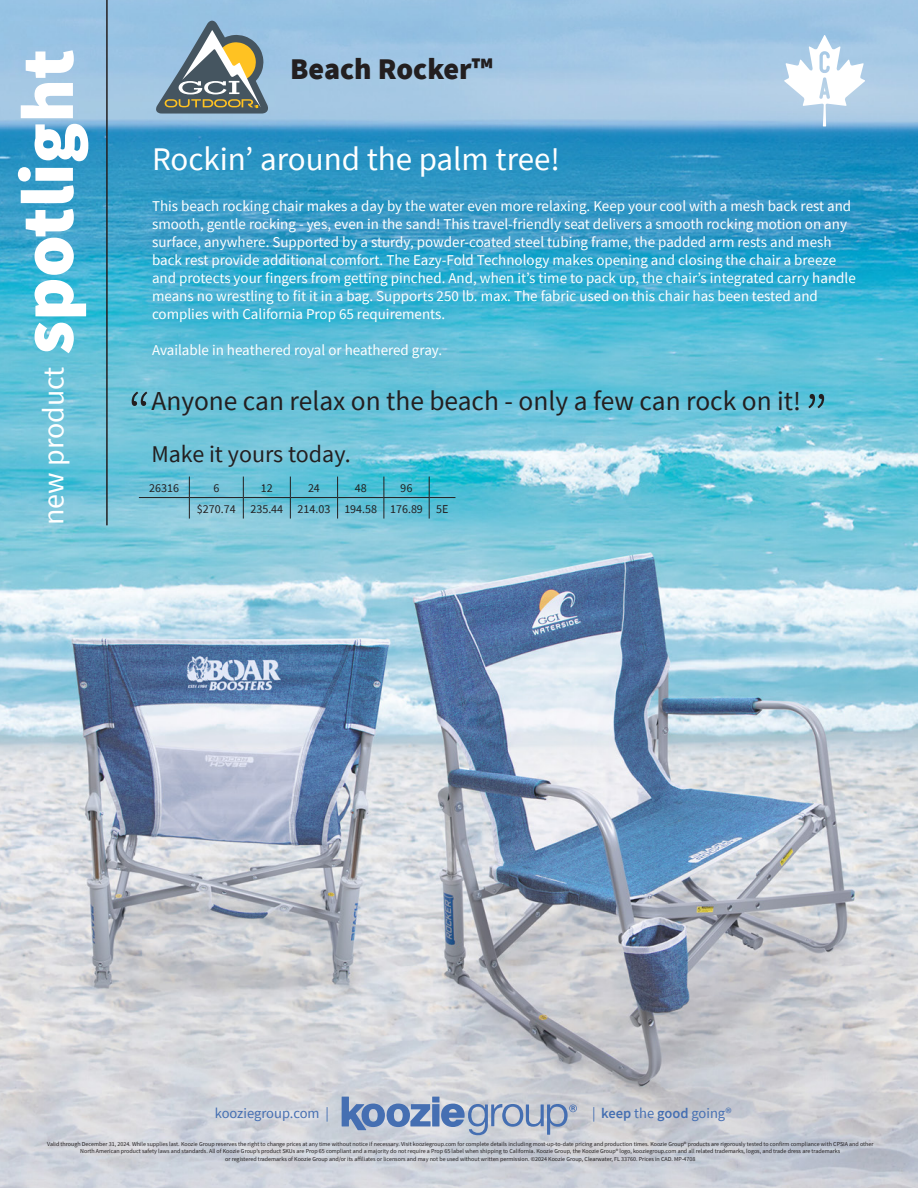
<style>
.page{position:relative;width:918px;height:1188px;background:#fff}
.page>*{position:absolute;margin:0;border:0;box-sizing:border-box;transform-origin:0 0}
.t1{font:900 75px "Source Sans Pro";color:#fff}
.t2{font:300 64.5px "Source Sans Pro";color:#231f20}
.t3{font:33px "Source Sans Pro";color:#fff}
.t4{font:900 30px "Source Sans Pro";color:#231f20}
.t5{font:30px "Source Sans Pro";color:#fff}
.t6{font:27.45px "Source Sans Pro";color:#231f20}
.t7{font:24px "Source Sans Pro";color:#231f20}
.t8{font:15px/18px "Source Sans Pro";color:#fff}
.t9{font:14.55px "Source Sans Pro";color:#456fb2}
.t10{font:12px "Source Sans Pro";color:#231f20}
.t11{font:6px "Source Sans Pro";color:#231f20}
.s1{font-weight:600}
</style>
<div class="page">
<img style="left:0;top:0;width:918px;height:1188px">
<hr style="left:106px;top:0;width:2px;height:525px;background:#231f20">
<hr style="left:139px;top:497px;width:50px;height:1px;background:#231f20">
<hr style="left:189px;top:497px;width:54px;height:1px;background:#231f20">
<svg style="left:189px;top:477px;width:1px;height:42px"></svg>
<hr style="left:243px;top:497px;width:47px;height:1px;background:#231f20">
<svg style="left:243px;top:477px;width:1px;height:42px"></svg>
<hr style="left:290px;top:497px;width:48px;height:1px;background:#231f20">
<svg style="left:290px;top:477px;width:1px;height:42px"></svg>
<hr style="left:338px;top:497px;width:46px;height:1px;background:#231f20">
<svg style="left:337px;top:477px;width:1px;height:42px"></svg>
<hr style="left:384px;top:497px;width:45px;height:1px;background:#231f20">
<svg style="left:384px;top:477px;width:1px;height:42px"></svg>
<svg style="left:429px;top:477px;width:26px;height:42px"></svg>
<svg style="left:154px;top:19px;width:116px;height:95px;background:#899a9d"></svg>
<div style="left:432px;top:1104px;width:7px;height:22px;background:#456fb2"></div>
<div style="left:432px;top:1097px;width:7px;height:6px;background:#456fb2"></div>
<svg style="left:342px;top:1097px;width:89px;height:33px;background:#8ba1c6"></svg>
<svg style="left:441px;top:1104px;width:136px;height:31px;background:#a2b1ca"></svg>
<svg style="left:784px;top:35px;width:81px;height:91px"></svg>
<div style="left:129px;top:178px;width:749px;height:203px;background:#456fb2;opacity:.7"></div>
<p class="t1" style="left:-4px;top:355px;width:307px;rotate:-90deg">spotlight</p>
<p class="t4" style="left:290px;top:48px;width:204px">Beach Rocker™</p>
<p class="t3" style="left:152px;top:139px;width:410px">Rockin’ around the palm tree!</p>
<p class="t8" style="left:152px;top:197px;width:705px">This beach rocking chair makes a day by the water even more relaxing. Keep your cool with a mesh back rest and smooth, gentle rocking - yes, even in the sand! This travel-friendly seat delivers a smooth rocking motion on any surface, anywhere. Supported by a sturdy, powder-coated steel tubing frame, the padded arm rests and mesh back rest provide additional comfort. The Eazy-Fold Technology makes opening and closing the chair a breeze and protects your fingers from getting pinched. And, when it’s time to pack up, the chair’s integrated carry handle means no wrestling to fit it in a bag. Supports 250 lb. max. The fabric used on this chair has been tested and complies with California Prop 65 requirements.</p>
<p class="t8" style="left:152px;top:341px;width:292px">Available in heathered royal or heathered gray.</p>
<p class="t5" style="left:34px;top:525px;width:160px;rotate:-90deg">new product</p>
<p class="t2" style="left:128px;top:376px;width:25px">“</p>
<p class="t6" style="left:151px;top:384px;width:651px">Anyone can relax on the beach - only a few can rock on it!</p>
<p class="t2" style="left:805px;top:378px;width:25px">”</p>
<p class="t7" style="left:151px;top:439px;width:201px">Make it yours today.</p>
<p class="t10" style="left:149px;top:480px;width:31px">26316</p>
<p class="t10" style="left:213px;top:480px;width:7px">6</p>
<p class="t10" style="left:261px;top:480px;width:13px">12</p>
<p class="t10" style="left:308px;top:480px;width:13px">24</p>
<p class="t10" style="left:355px;top:480px;width:13px">48</p>
<p class="t10" style="left:400px;top:480px;width:14px">96</p>
<p class="t10" style="left:197px;top:501px;width:40px">$270.74</p>
<p class="t10" style="left:250px;top:501px;width:34px">235.44</p>
<p class="t10" style="left:298px;top:501px;width:34px">214.03</p>
<p class="t10" style="left:344px;top:501px;width:34px">194.58</p>
<p class="t10" style="left:390px;top:501px;width:34px">176.89</p>
<p class="t10" style="left:436px;top:501px;width:14px">5E</p>
<p class="t9" style="left:215px;top:1104px;width:116px">kooziegroup.com |</p>
<p class="t9" style="left:592px;top:1104px;width:141px">| <span class="s1">keep</span> the <span class="s1">good</span> going®</p>
<p class="t11" style="left:47px;top:1140px;width:828px">Valid through December 31, 2024. While supplies last. Koozie Group reserves the right to change prices at any time without notice if necessary. Visit kooziegroup.com for complete details including most-up-to-date pricing and production times. Koozie Group® products are rigorously tested to confirm compliance with CPSIA and other</p>
<p class="t11" style="left:80px;top:1147px;width:762px">North American product safety laws and standards. All of Koozie Group’s product SKUs are Prop 65 compliant and a majority do not require a Prop 65 label when shipping to California. Koozie Group, the Koozie Group® logo, kooziegroup.com and all related trademarks, logos, and trade dress are trademarks</p>
<p class="t11" style="left:225px;top:1155px;width:472px">or registered trademarks of Koozie Group and/or its affiliates or licensors and may not be used without written permission. ©2024 Koozie Group, Clearwater, FL 33760. Prices in CAD. MP-4708</p>
</div>
